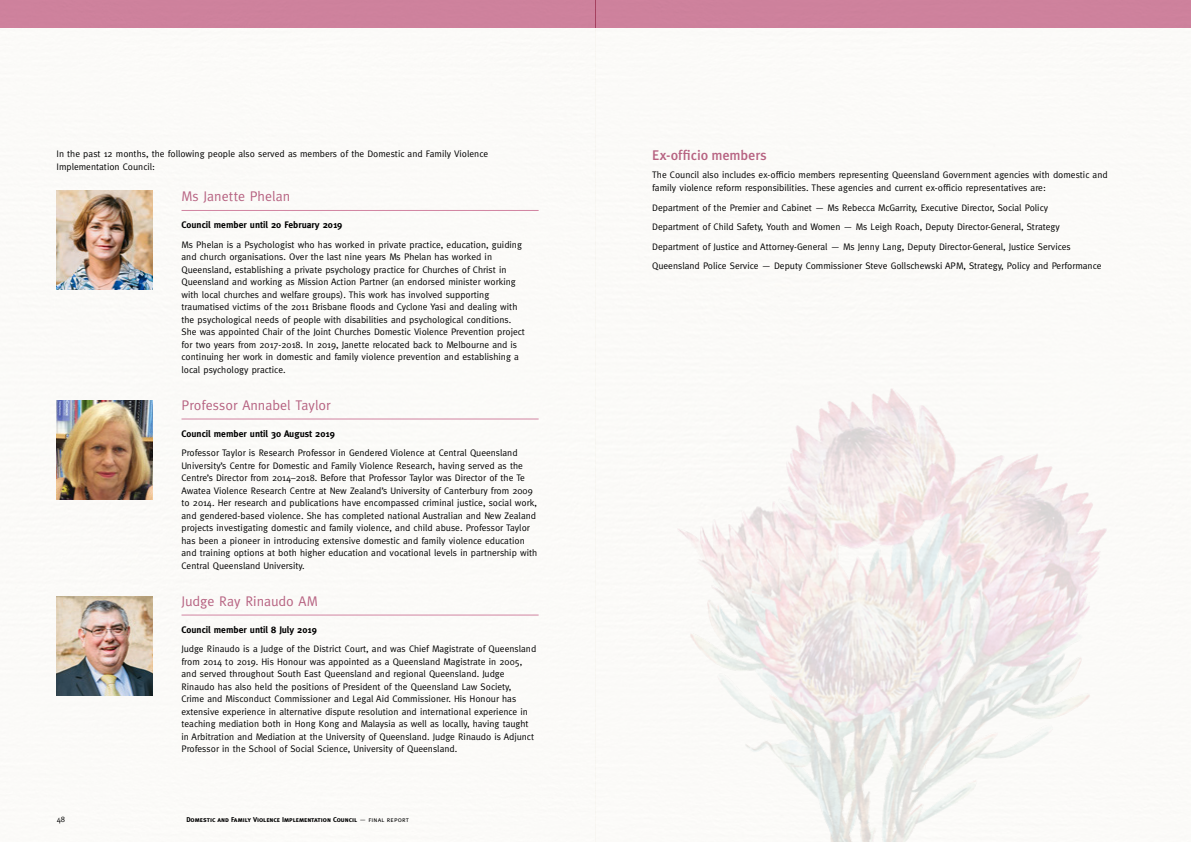
<style>
.page{position:relative;width:1191px;height:842px;background:#fff}
.page>*{position:absolute;margin:0;border:0;box-sizing:border-box;transform-origin:0 0}
.t1{font:14px "Meta";color:#b76382}
.t2{font:500 14px "Meta";letter-spacing:-.005em;color:#b76382}
.t3{font:9.5px/12.5px "Meta";color:#000}
.t4{font:700 9.5px "Meta";color:#000}
.t5{font:8px "Meta";color:#000}
.t6{font:7px "Meta Bold Caps";letter-spacing:-.005em;color:#000}
.s1{font-family:"Meta Caps"}
</style>
<div class="page">
<div style="left:595px;top:0;width:596px;height:842px;background:#fbfaf8"></div>
<img style="left:57px;top:190px;width:96px;height:100px">
<hr style="left:181px;top:210px;width:357px;height:1px;background:#d184a1">
<hr style="left:181px;top:418px;width:357px;height:1px;background:#d184a1">
<hr style="left:181px;top:614px;width:357px;height:1px;background:#d184a1">
<img style="left:57px;top:400px;width:96px;height:100px">
<img style="left:57px;top:596px;width:96px;height:100px">
<img style="left:678px;top:389px;width:429px;height:453px">
<div style="left:0;top:0;width:595px;height:28px;background:#d184a1"></div>
<div style="left:595px;top:0;width:596px;height:28px;background:#d184a1"></div>
<p class="t3" style="left:57px;top:147px;width:433px">In the past 12 months, the following people also served as members of the Domestic and Family Violence<br>Implementation Council:</p>
<h1 class="t2" style="left:652px;top:147px;width:116px">Ex-officio members</h1>
<p class="t3" style="left:652px;top:169px;width:457px">The Council also includes ex-officio members representing Queensland Government agencies with domestic and family violence reform responsibilities. These agencies and current ex-officio representatives are:</p>
<p class="t3" style="left:652px;top:197px;width:451px;line-height:19.6px">Department of the Premier and Cabinet — Ms Rebecca McGarrity, Executive Director, Social Policy<br>Department of Child Safety, Youth and Women — Ms Leigh Roach, Deputy Director-General, Strategy Department of Justice and Attorney-General — Ms Jenny Lang, Deputy Director-General, Justice Services Queensland Police Service — Deputy Commissioner Steve Gollschewski APM, Strategy, Policy and Performance</p>
<h1 class="t1" style="left:181px;top:188px;width:110px">Ms Janette Phelan</h1>
<p class="t4" style="left:181px;top:219px;width:162px">Council member until 20 February 2019</p>
<p class="t3" style="left:181px;top:238px;width:345px">Ms Phelan is a Psychologist who has worked in private practice, education, guiding and church organisations. Over the last nine years Ms Phelan has worked in Queensland, establishing a private psychology practice for Churches of Christ in Queensland and working as Mission Action Partner (an endorsed minister working with local churches and welfare groups). This work has involved supporting traumatised victims of the 2011 Brisbane floods and Cyclone Yasi and dealing with the psychological needs of people with disabilities and psychological conditions.<br>She was appointed Chair of the Joint Churches Domestic Violence Prevention project for two years from 2017-2018. In 2019, Janette relocated back to Melbourne and is continuing her work in domestic and family violence prevention and establishing a local psychology practice.</p>
<h1 class="t1" style="left:181px;top:397px;width:151px">Professor Annabel Taylor</h1>
<p class="t4" style="left:181px;top:428px;width:155px">Council member until 30 August 2019</p>
<p class="t3" style="left:181px;top:447px;width:357px">Professor Taylor is Research Professor in Gendered Violence at Central Queensland University’s Centre for Domestic and Family Violence Research, having served as the Centre’s Director from 2014–2018. Before that Professor Taylor was Director of the Te Awatea Violence Research Centre at New Zealand’s University of Canterbury from 2009 to 2014. Her research and publications have encompassed criminal justice, social work, and gendered-based violence. She has completed national Australian and New Zealand projects investigating domestic and family violence, and child abuse. Professor Taylor has been a pioneer in introducing extensive domestic and family violence education and training options at both higher education and vocational levels in partnership with Central Queensland University.</p>
<h1 class="t1" style="left:181px;top:593px;width:138px">Judge Ray Rinaudo AM</h1>
<p class="t4" style="left:181px;top:624px;width:137px">Council member until 8 July 2019</p>
<p class="t3" style="left:181px;top:643px;width:356px">Judge Rinaudo is a Judge of the District Court, and was Chief Magistrate of Queensland from 2014 to 2019. His Honour was appointed as a Queensland Magistrate in 2005, and served throughout South East Queensland and regional Queensland. Judge Rinaudo has also held the positions of President of the Queensland Law Society, Crime and Misconduct Commissioner and Legal Aid Commissioner. His Honour has extensive experience in alternative dispute resolution and international experience in teaching mediation both in Hong Kong and Malaysia as well as locally, having taught in Arbitration and Mediation at the University of Queensland. Judge Rinaudo is Adjunct Professor in the School of Social Science, University of Queensland.</p>
<p class="t5" style="left:57px;top:815px;width:10px">48</p>
<p class="t6" style="left:186px;top:816px;width:224px">Domestic and Family Violence Implementation Council <span class="s1">— final report</span></p>
</div>
